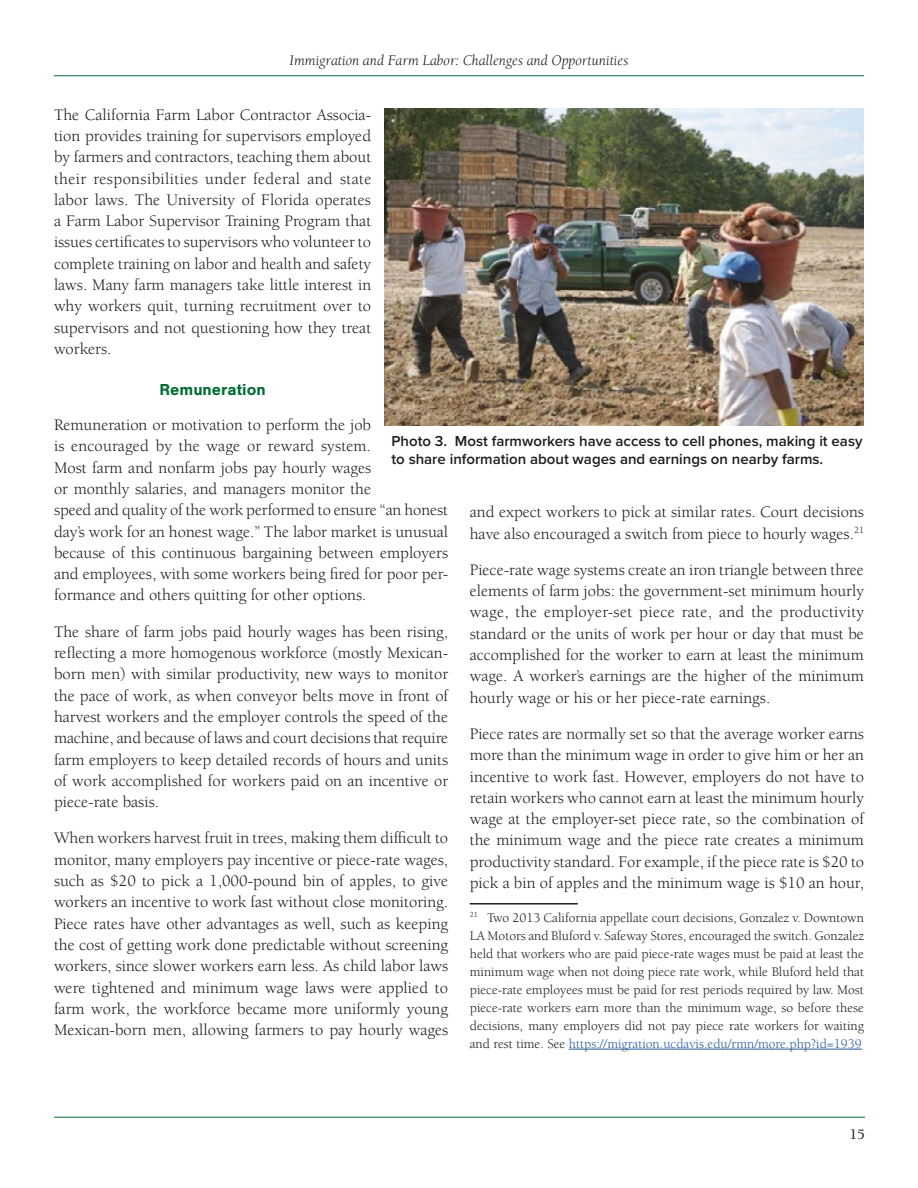
<style>
.page{position:relative;width:918px;height:1188px;background:#fff}
.page>*{position:absolute;margin:0;border:0;box-sizing:border-box;transform-origin:0 0}
.t1{font:16.5px/21.3px "Berkeley Std";color:#1d1d1b;text-align:justify}
.t2{font:700 16.5px "Nimbus San";color:#036d35}
.t3{font:600 15px/18px "Proxima Nova";color:#1d1d1b}
.t4{font:italic 15px "Berkeley Std";color:#1d1d1b}
.t5{font:500 15px "Berkeley Std";color:#1d1d1b}
.t6{font:13.5px/18px "Berkeley Std";color:#1d1d1b;text-align:justify}
.s1{color:#275b9b}
</style>
<div class="page">
<hr style="left:54px;top:75px;width:810px;height:1px;background:#036d35">
<hr style="left:54px;top:1117px;width:811px;height:1px;background:#036d35">
<hr style="left:470px;top:903px;width:108px;height:2px;background:#1d1d1b">
<hr style="left:569px;top:1049px;width:293px;height:1px;background:#275b9b">
<img style="left:385px;top:108px;width:479px;height:318px">
<p class="t4" style="left:290px;top:52px;width:340px">Immigration and Farm Labor: Challenges and Opportunities</p>
<p class="t1" style="left:54px;top:104px;width:319px">The California Farm Labor Contractor Associa&shy;tion provides training for supervisors employed by farmers and contractors, teaching them about their responsibilities under federal and state labor laws. The University of Florida operates a Farm Labor Supervisor Training Program that issues certificates to supervisors who volunteer to complete training on labor and health and safety laws. Many farm managers take little interest in why workers quit, turning recruitment over to supervisors and not questioning how they treat workers.</p>
<p class="t2" style="left:159px;top:381px;width:108px">Remuneration</p>
<p class="t1" style="left:54px;top:414px;width:319px">Remuneration or motivation to perform the job is encouraged by the wage or reward system.<br>Most farm and nonfarm jobs pay hourly wages</p>
<p class="t1" style="left:54px;top:478px;width:396px;text-align:left">or monthly salaries, and managers monitor the<br>speed and quality of the work performed to ensure “an honest day’s work for an honest wage.” The labor market is unusual because of this continuous bargaining between employers and employees, with some workers being fired for poor per&shy;formance and others quitting for other options.</p>
<p class="t1" style="left:54px;top:621px;width:396px">The share of farm jobs paid hourly wages has been rising, reflecting a more homogenous workforce (mostly Mexican&shy;born men) with similar productivity, new ways to monitor the pace of work, as when conveyor belts move in front of harvest workers and the employer controls the speed of the machine, and because of laws and court decisions that require farm employers to keep detailed records of hours and units of work accomplished for workers paid on an incentive or piece-rate basis.</p>
<p class="t1" style="left:54px;top:828px;width:396px">When workers harvest fruit in trees, making them difficult to monitor, many employers pay incentive or piece-rate wages, such as $20 to pick a 1,000-pound bin of apples, to give workers an incentive to work fast without close monitoring.<br>Piece rates have other advantages as well, such as keeping the cost of getting work done predictable without screening workers, since slower workers earn less. As child labor laws were tightened and minimum wage laws were applied to farm work, the workforce became more uniformly young Mexican-born men, allowing farmers to pay hourly wages</p>
<p class="t3" style="left:391px;top:433px;width:473px">Photo 3. Most farmworkers have access to cell phones, making it easy to share information about wages and earnings on nearby farms.</p>
<p class="t1" style="left:470px;top:502px;width:396px">and expect workers to pick at similar rates. Court decisions have also encouraged a switch from piece to hourly wages.<sup>21</sup></p>
<p class="t1" style="left:470px;top:559px;width:396px">Piece-rate wage systems create an iron triangle between three elements of farm jobs: the government-set minimum hourly wage, the employer-set piece rate, and the productivity standard or the units of work per hour or day that must be accomplished for the worker to earn at least the minimum wage. A worker’s earnings are the higher of the minimum hourly wage or his or her piece-rate earnings.</p>
<p class="t1" style="left:470px;top:723px;width:396px">Piece rates are normally set so that the average worker earns more than the minimum wage in order to give him or her an incentive to work fast. However, employers do not have to retain workers who cannot earn at least the minimum hourly wage at the employer-set piece rate, so the combination of the minimum wage and the piece rate creates a minimum productivity standard. For example, if the piece rate is $20 to pick a bin of apples and the minimum wage is $10 an hour,</p>
<p class="t6" style="left:470px;top:909px;width:396px"><sup>21</sup> Two 2013 California appellate court decisions, Gonzalez v. Downtown LA Motors and Bluford v. Safeway Stores, encouraged the switch. Gonzalez held that workers who are paid piece-rate wages must be paid at least the minimum wage when not doing piece rate work, while Bluford held that piece-rate employees must be paid for rest periods required by law. Most piece-rate workers earn more than the minimum wage, so before these decisions, many employers did not pay piece rate workers for waiting and rest time. See <span class="s1">https://migration.ucdavis.edu/rmn/more.php?id=1939</span></p>
<p class="t5" style="left:850px;top:1126px;width:17px">15</p>
</div>
